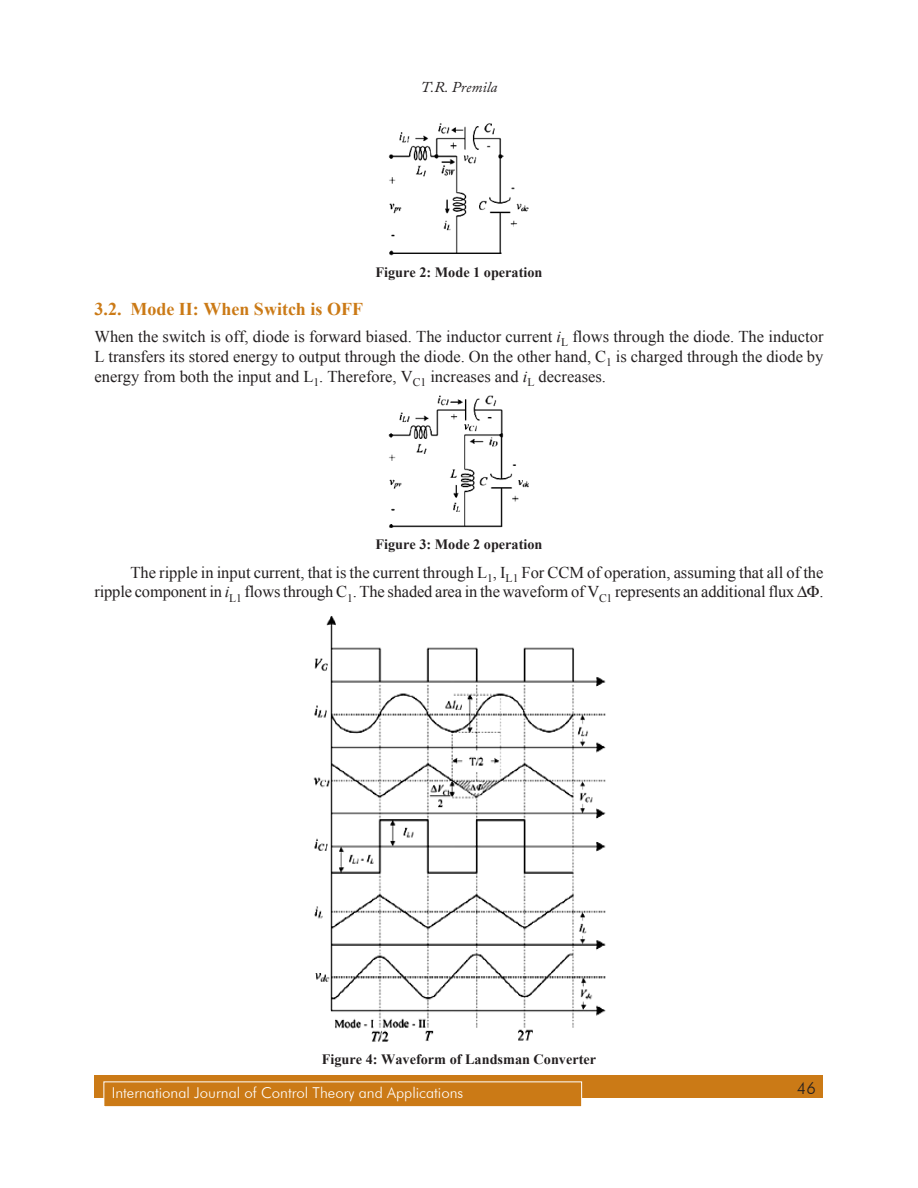
<style>
.page{position:relative;width:918px;height:1188px;background:#fff}
.page>*{position:absolute;margin:0;border:0;box-sizing:border-box;transform-origin:0 0}
.Subhead_2{font:700 18px "Times New Roman";color:#cb7a16}
.Body_text{font:16.5px/19.8px "Times New Roman";color:#231f20;text-align:justify}
.t1{font:300 16.5px "Futura BT";color:#231f20}
.t2{font:300 15px "Futura BT";color:#fff}
.t3{font:italic 15px "Adobe Caslon Pro";color:#231f20}
.t4{font:700 14.25px "Times New Roman";color:#231f20}
.s1{font-style:italic}
</style>
<div class="page">
<div style="left:94px;top:1076px;width:730px;height:22px;background:#cb7a16"></div>
<div style="left:104px;top:1082px;width:478px;height:25px;background:#cb7a16"></div>
<div style="left:104px;top:1082px;width:478px;height:25px;border:1px solid #fff"></div>
<img style="left:389px;top:123px;width:140px;height:132px">
<img style="left:388px;top:395px;width:141px;height:132px">
<img style="left:313px;top:616px;width:293px;height:426px">
<p class="t3" style="left:421px;top:78px;width:78px">T.R. Premila</p>
<p class="t4" style="left:375px;top:262px;width:169px">Figure 2: Mode 1 operation</p>
<p class="Subhead_2" style="left:94px;top:296px;width:270px">3.2. Mode II: When Switch is OFF</p>
<p class="Body_text" style="left:94px;top:327px;width:731px">When the switch is off, diode is forward biased. The inductor current <span class="s1">i</span><sub>L</sub> flows through the diode. The inductor L transfers its stored energy to output through the diode. On the other hand, C<sub>1</sub> is charged through the diode by energy from both the input and L<sub>1</sub>. Therefore, V<sub>C1</sub> increases and <span class="s1">i</span><sub>L</sub> decreases.</p>
<p class="t4" style="left:375px;top:534px;width:169px">Figure 3: Mode 2 operation</p>
<p class="Body_text" style="left:94px;top:562px;width:731px;text-indent:36px">The ripple in input current, that is the current through L<sub>1</sub>, I<sub>L1</sub> For CCM of operation, assuming that all of the ripple component in <span class="s1">i</span><sub>L1</sub> flows through C<sub>1</sub>. The shaded area in the waveform of V<sub>C1</sub> represents an additional flux</p>
<p class="Body_text" style="left:819px;top:582px;width:6px">.</p>
<p class="t4" style="left:322px;top:1049px;width:276px">Figure 4: Waveform of Landsman Converter</p>
<p class="t2" style="left:112px;top:1084px;width:353px">International Journal of Control Theory and Applications</p>
<p class="t1" style="left:797px;top:1078px;width:21px">46</p>
</div>
